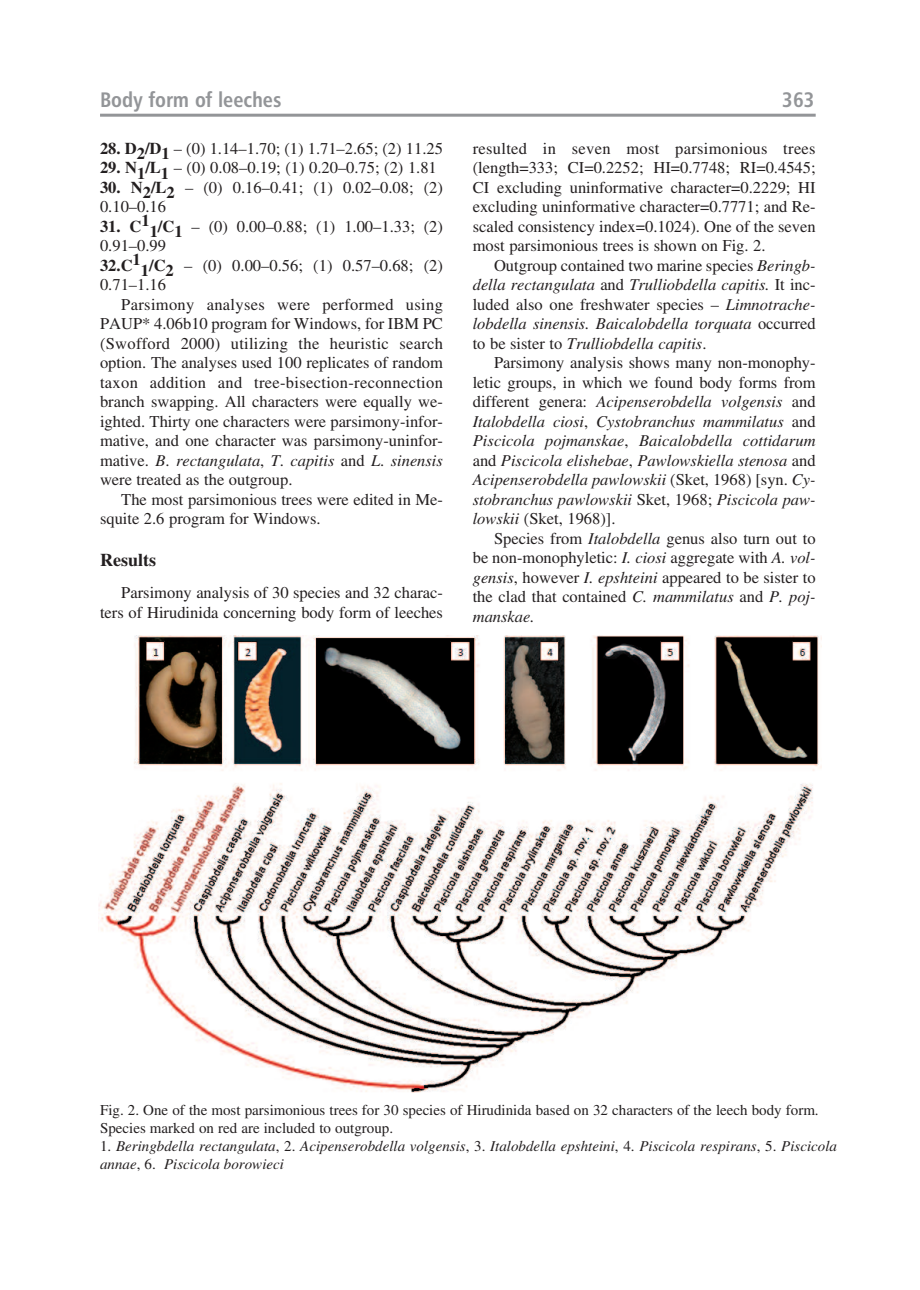
<style>
.page{position:relative;width:920px;height:1290px;background:#fff}
.page>*{position:absolute;margin:0;border:0;box-sizing:border-box;transform-origin:0 0}
.t1{font:21px "Humnst 777 Cn PL Bold A";color:#939598}
.t2{font:700 18px "Toronto";color:#231f20}
.t3{font:16.5px/19.5px "Toronto";color:#231f20}
.t4{font:italic 16.5px/19.5px "Toronto";color:#231f20;text-align:justify}
.t5{font:15px/18px "Toronto";color:#231f20}
.t6{font:italic 15px/18px "Toronto";color:#231f20}
.s1{font-weight:700}
.s2{font-style:italic}
.s3{font-style:normal}
</style>
<div class="page">
<img style="left:99px;top:635px;width:723px;height:458px">
<hr style="left:100px;top:114px;width:716px;height:3px;background:#939598">
<p class="t1" style="left:100px;top:88px;width:183px">Body form of leeches</p>
<p class="t1" style="left:782px;top:88px;width:34px">363</p>
<p class="t3" style="left:100px;top:138px;width:344px"><span class="s1">28. D2/D1</span> – (0) 1.14–1.70; (1) 1.71–2.65; (2) 11.25</p>
<p class="t3" style="left:100px;top:158px;width:338px"><span class="s1">29. N1/L1</span> – (0) 0.08–0.19; (1) 0.20–0.75; (2) 1.81</p>
<p class="t3" style="left:100px;top:177px;width:344px"><span class="s1">30. N2/L2</span> – (0) 0.16–0.41; (1) 0.02–0.08; (2)<br>0.10–0.16</p>
<p class="t3" style="left:100px;top:216px;width:344px"><span class="s1">31. C</span><sup>1</sup><span class="s1">1/C1</span> – (0) 0.00–0.88; (1) 1.00–1.33; (2)<br>0.91–0.99<br><span class="s1">32.C</span><sup>1</sup><span class="s1">1/C2</span> – (0) 0.00–0.56; (1) 0.57–0.68; (2)<br>0.71–1.16</p>
<p class="t3" style="left:100px;top:294px;width:344px;text-align:justify;text-indent:21px">Parsimony analyses were performed using PAUP* 4.06b10 program for Windows, for IBM PC (Swofford 2000) utilizing the heuristic search option. The analyses used 100 replicates of random taxon addition and tree-bisection-reconnection branch swapping. All characters were equally we&shy;ighted. Thirty one characters were parsimony-infor&shy;mative, and one character was parsimony-uninfor&shy;mative. <span class="s2">B</span>. <span class="s2">rectangulata</span>, <span class="s2">T</span>. <span class="s2">capitis</span> and <span class="s2">L</span>. <span class="s2">sinensis </span>were treated as the outgroup.</p>
<p class="t3" style="left:100px;top:489px;width:344px;text-indent:21px">The most parsimonious trees were edited in Me&shy;squite 2.6 program for Windows.</p>
<p class="t2" style="left:100px;top:549px;width:57px">Results</p>
<p class="t3" style="left:100px;top:583px;width:344px;text-align:right">Parsimony analysis of 30 species and 32 charac&shy;ters of Hirudinida concerning body form of leeches</p>
<p class="t3" style="left:473px;top:138px;width:344px;text-align:justify">resulted in seven most parsimonious trees (length=333; CI=0.2252; HI=0.7748; RI=0.4545; CI excluding uninformative character=0.2229; HI excluding uninformative character=0.7771; and Re&shy;scaled consistency index=0.1024). One of the seven most parsimonious trees is shown on Fig. 2.</p>
<p class="t4" style="left:473px;top:255px;width:344px;text-indent:21px"><span class="s3">Outgroup contained two marine species</span> Beringb&shy;della rectangulata <span class="s3">and</span> Trulliobdella capitis. <span class="s3">It inc&shy;luded also one freshwater species –</span> Limnotrache&shy;lobdella sinensis. Baicalobdella torquata <span class="s3">occurred to be sister to</span> Trulliobdella capitis<span class="s3">.</span></p>
<p class="t4" style="left:473px;top:353px;width:344px;text-indent:21px"><span class="s3">Parsimony analysis shows many non-monophy&shy;letic groups, in which we found body forms from different genera:</span> Acipenserobdella volgensis <span class="s3">and </span>Italobdella ciosi<span class="s3">,</span> Cystobranchus mammilatus <span class="s3">and </span>Piscicola pojmanskae<span class="s3">,</span> Baicalobdella cottidarum <span class="s3">and</span> Piscicola elishebae<span class="s3">,</span> Pawlowskiella stenosa <span class="s3">and </span>Acipenserobdella pawlowskii <span class="s3">(Sket, 1968) [syn.</span> Cy&shy;stobranchus pawlowskii <span class="s3">Sket, 1968;</span> Piscicola paw&shy;lowskii <span class="s3">(Sket, 1968)].</span></p>
<p class="t3" style="left:473px;top:528px;width:344px;text-align:justify;text-indent:21px">Species from <span class="s2">Italobdella</span> genus also turn out to be non-monophyletic: <span class="s2">I. ciosi</span> aggregate with <span class="s2">A. vol&shy;gensis</span>, however <span class="s2">I. epshteini</span> appeared to be sister to the clad that contained <span class="s2">C. mammilatus</span> and <span class="s2">P. poj&shy;manskae.</span></p>
<p class="t5" style="left:100px;top:1101px;width:720px">Fig. 2. One of the most parsimonious trees for 30 species of Hirudinida based on 32 characters of the leech body form.<br>Species marked on red are included to outgroup.</p>
<p class="t6" style="left:100px;top:1137px;width:738px"><span class="s3">1.</span> Beringbdella rectangulata<span class="s3">, 2.</span> Acipenserobdella volgensis<span class="s3">, 3.</span> Italobdella epshteini<span class="s3">, 4.</span> Piscicola respirans<span class="s3">, 5.</span> Piscicola annae<span class="s3">, 6.</span> Piscicola borowieci</p>
</div>
